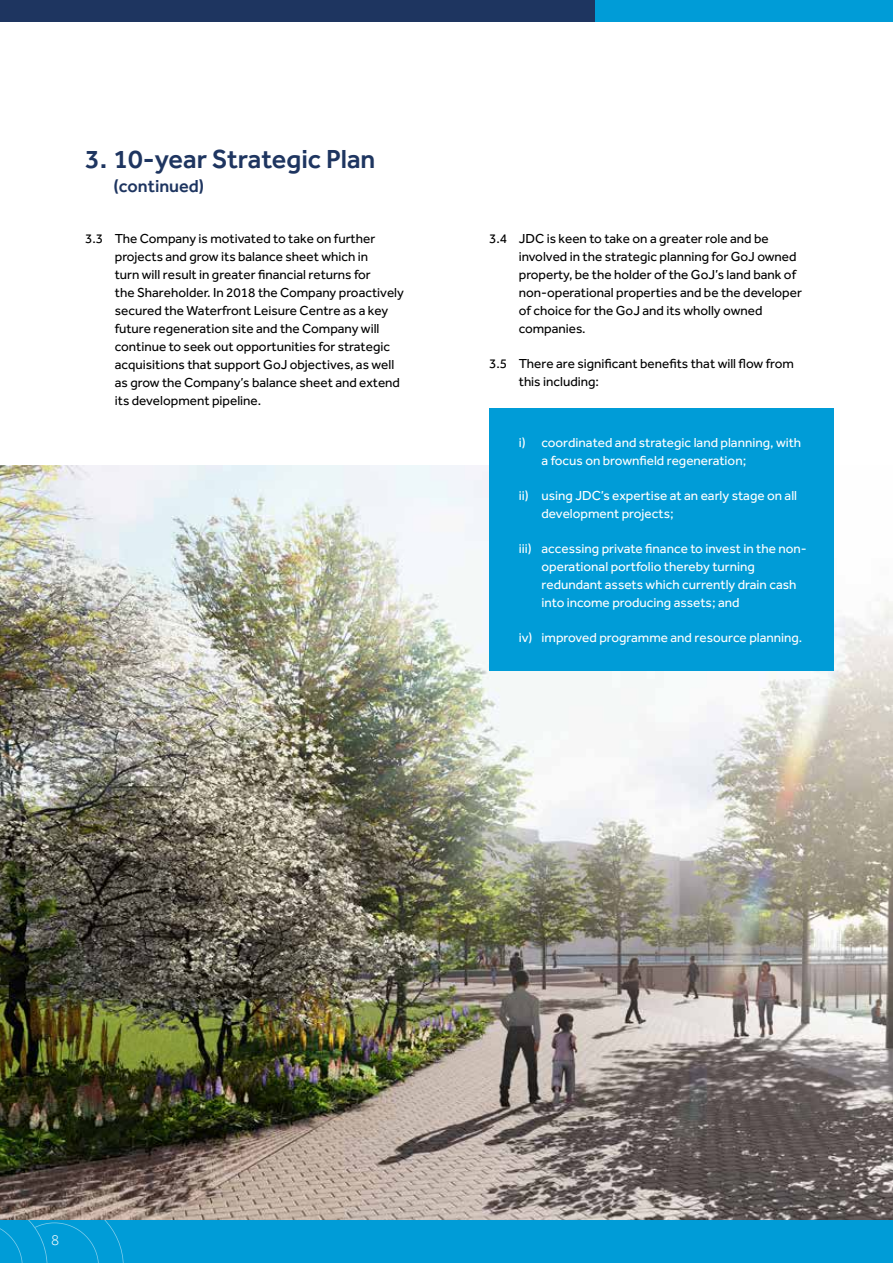
<style>
.page{position:relative;width:893px;height:1263px;background:#fff}
.page>*{position:absolute;margin:0;border:0;box-sizing:border-box;transform-origin:0 0}
.t1{font:500 27px "Effra";color:#1e3560}
.t2{font:500 18px "Effra";color:#1e3560}
.t3{font:300 15px "Effra";color:#fff}
.t4{font:13.5px/18px "Effra";color:#000}
.t5{font:13.5px/18px "Effra";color:#fff}
</style>
<div class="page">
<img style="left:0;top:466px;width:893px;height:754px">
<div style="left:489px;top:408px;width:344px;height:263px;background:#009cd7"></div>
<div style="left:0;top:1220px;width:893px;height:43px;background:#009cd7"></div>
<svg style="left:0;top:1220px;width:124px;height:43px"></svg>
<div style="left:0;top:0;width:595px;height:21px;background:#1e3560"></div>
<div style="left:595px;top:0;width:298px;height:21px;background:#009cd7"></div>
<h1 class="t1" style="left:85px;top:143px;width:292px">3. 10-year Strategic Plan</h1>
<h2 class="t2" style="left:114px;top:175px;width:92px">(continued)</h2>
<p class="t4" style="left:115px;top:229px;width:291px;text-indent:-30px">3.3 The Company is motivated to take on further projects and grow its balance sheet which in<br>turn will result in greater financial returns for<br>the Shareholder. In 2018 the Company proactively secured the Waterfront Leisure Centre as a key future regeneration site and the Company will continue to seek out opportunities for strategic acquisitions that support GoJ objectives, as well as grow the Company’s balance sheet and extend its development pipeline.</p>
<p class="t4" style="left:519px;top:229px;width:285px;text-indent:-30px">3.4 JDC is keen to take on a greater role and be involved in the strategic planning for GoJ owned property, be the holder of the GoJ’s land bank of non-operational properties and be the developer of choice for the GoJ and its wholly owned companies.</p>
<p class="t4" style="left:519px;top:354px;width:277px;text-indent:-30px">3.5 There are significant benefits that will flow from this including:</p>
<p class="t5" style="left:541px;top:434px;width:261px;text-indent:-23px">i) coordinated and strategic land planning, with a focus on brownfield regeneration;</p>
<p class="t5" style="left:542px;top:487px;width:257px;text-indent:-23px">ii) using JDC’s expertise at an early stage on all development projects;</p>
<p class="t5" style="left:542px;top:540px;width:267px;text-indent:-23px">iii) accessing private finance to invest in the non&shy;operational portfolio thereby turning redundant assets which currently drain cash into income producing assets; and</p>
<p class="t5" style="left:519px;top:629px;width:285px">iv) improved programme and resource planning.</p>
<p class="t3" style="left:51px;top:1232px;width:10px">8</p>
</div>
